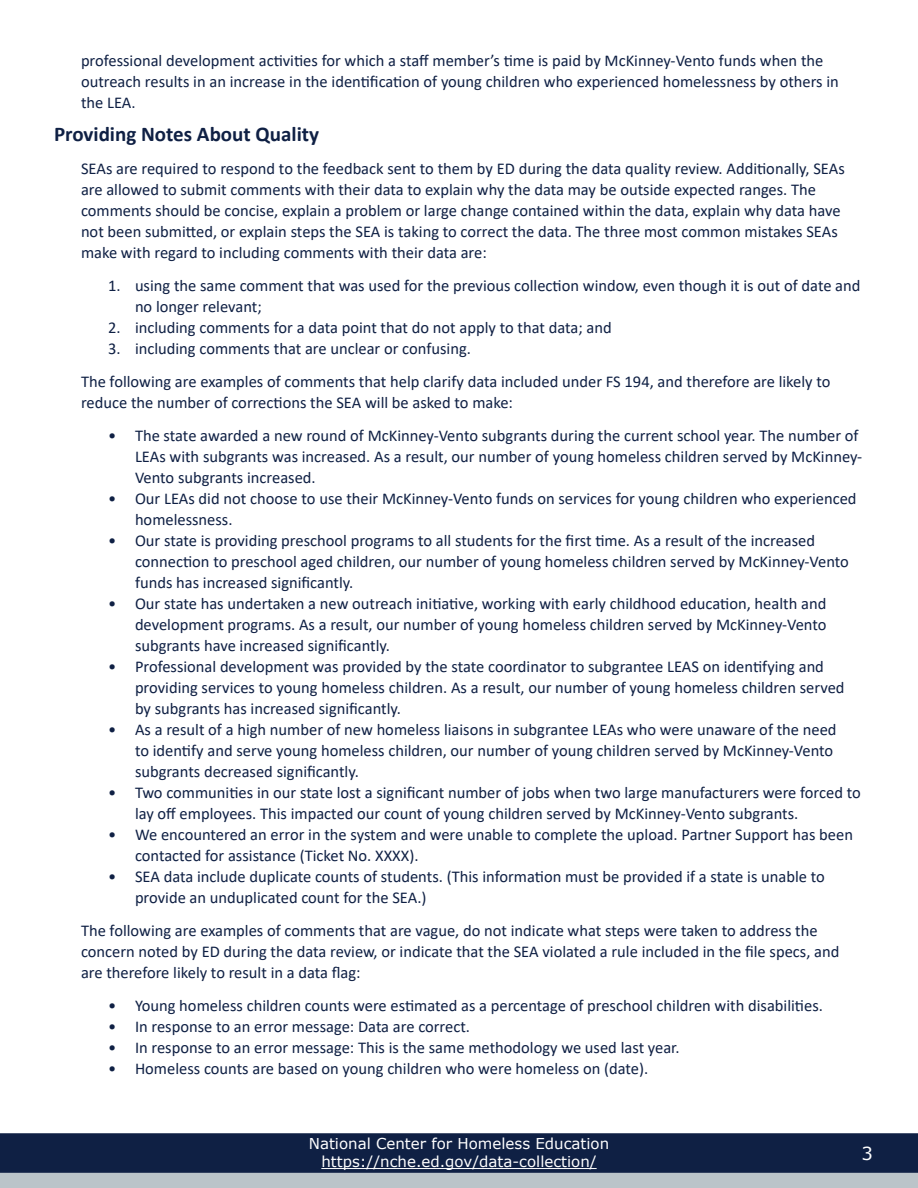
<style>
.page{position:relative;width:918px;height:1188px;background:#fff}
.page>*{position:absolute;margin:0;border:0;box-sizing:border-box;transform-origin:0 0}
.t1{font:700 21px "Calibri";color:#0f2044}
.t2{font:18px "Verdana";color:#fff}
.body{font:16.5px/21px "Calibri";color:#0f2044}
.t3{font:15px/18px "Verdana";color:#fff;text-align:center}
</style>
<div class="page">
<svg style="left:0;top:1133px;width:918px;height:55px;background:#3f4e69"></svg>
<hr style="left:321px;top:1168px;width:276px;height:1px;background:#fff">
<p class="body" style="left:81px;top:50px;width:759px">professional development activities for which a staff member’s time is paid by McKinney-Vento funds when the outreach results in an increase in the identification of young children who experienced homelessness by others in the LEA.</p>
<p class="t1" style="left:54px;top:120px;width:267px">Providing Notes About Quality</p>
<p class="body" style="left:81px;top:158px;width:765px">SEAs are required to respond to the feedback sent to them by ED during the data quality review. Additionally, SEAs are allowed to submit comments with their data to explain why the data may be outside expected ranges. The comments should be concise, explain a problem or large change contained within the data, explain why data have not been submitted, or explain steps the SEA is taking to correct the data. The three most common mistakes SEAs make with regard to including comments with their data are:</p>
<p class="body" style="left:135px;top:275px;width:727px;text-indent:-27px">1. using the same comment that was used for the previous collection window, even though it is out of date and no longer relevant;</p>
<p class="body" style="left:108px;top:317px;width:505px">2. including comments for a data point that do not apply to that data; and</p>
<p class="body" style="left:108px;top:338px;width:364px">3. including comments that are unclear or confusing.</p>
<p class="body" style="left:81px;top:371px;width:751px">The following are examples of comments that help clarify data included under FS 194, and therefore are likely to reduce the number of corrections the SEA will be asked to make:</p>
<p class="body" style="left:135px;top:425px;width:729px;text-indent:-27px">• The state awarded a new round of McKinney-Vento subgrants during the current school year. The number of<br>LEAs with subgrants was increased. As a result, our number of young homeless children served by McKinney-<br>Vento subgrants increased.</p>
<p class="body" style="left:135px;top:488px;width:723px;text-indent:-27px">• Our LEAs did not choose to use their McKinney-Vento funds on services for young children who experienced homelessness.</p>
<p class="body" style="left:135px;top:530px;width:715px;text-indent:-27px">• Our state is providing preschool programs to all students for the first time. As a result of the increased connection to preschool aged children, our number of young homeless children served by McKinney-Vento funds has increased significantly.</p>
<p class="body" style="left:135px;top:593px;width:693px;text-align:justify;text-indent:-27px">• Our state has undertaken a new outreach initiative, working with early childhood education, health and development programs. As a result, our number of young homeless children served by McKinney-Vento subgrants have increased significantly.</p>
<p class="body" style="left:135px;top:656px;width:711px;text-indent:-27px">• Professional development was provided by the state coordinator to subgrantee LEAS on identifying and providing services to young homeless children. As a result, our number of young homeless children served by subgrants has increased significantly.</p>
<p class="body" style="left:135px;top:719px;width:703px;text-indent:-27px">• As a result of a high number of new homeless liaisons in subgrantee LEAs who were unaware of the need to identify and serve young homeless children, our number of young children served by McKinney-Vento subgrants decreased significantly.</p>
<p class="body" style="left:135px;top:782px;width:727px;text-indent:-27px">• Two communities in our state lost a significant number of jobs when two large manufacturers were forced to lay off employees. This impacted our count of young children served by McKinney-Vento subgrants.</p>
<p class="body" style="left:135px;top:824px;width:720px;text-indent:-27px">• We encountered an error in the system and were unable to complete the upload. Partner Support has been contacted for assistance (Ticket No. XXXX).</p>
<p class="body" style="left:135px;top:866px;width:691px;text-indent:-27px">• SEA data include duplicate counts of students. (This information must be provided if a state is unable to provide an unduplicated count for the SEA.)</p>
<p class="body" style="left:81px;top:920px;width:760px">The following are examples of comments that are vague, do not indicate what steps were taken to address the concern noted by ED during the data review, or indicate that the SEA violated a rule included in the file specs, and are therefore likely to result in a data flag:</p>
<p class="body" style="left:108px;top:995px;width:716px">• Young homeless children counts were estimated as a percentage of preschool children with disabilities.</p>
<p class="body" style="left:108px;top:1016px;width:364px">• In response to an error message: Data are correct.</p>
<p class="body" style="left:108px;top:1037px;width:573px">• In response to an error message: This is the same methodology we used last year.</p>
<p class="body" style="left:108px;top:1058px;width:542px">• Homeless counts are based on young children who were homeless on (date).</p>
<p class="t3" style="left:309px;top:1135px;width:302px">National Center for Homeless Education https://nche.ed.gov/data-collection/</p>
<p class="t2" style="left:862px;top:1141px;width:13px">3</p>
</div>
